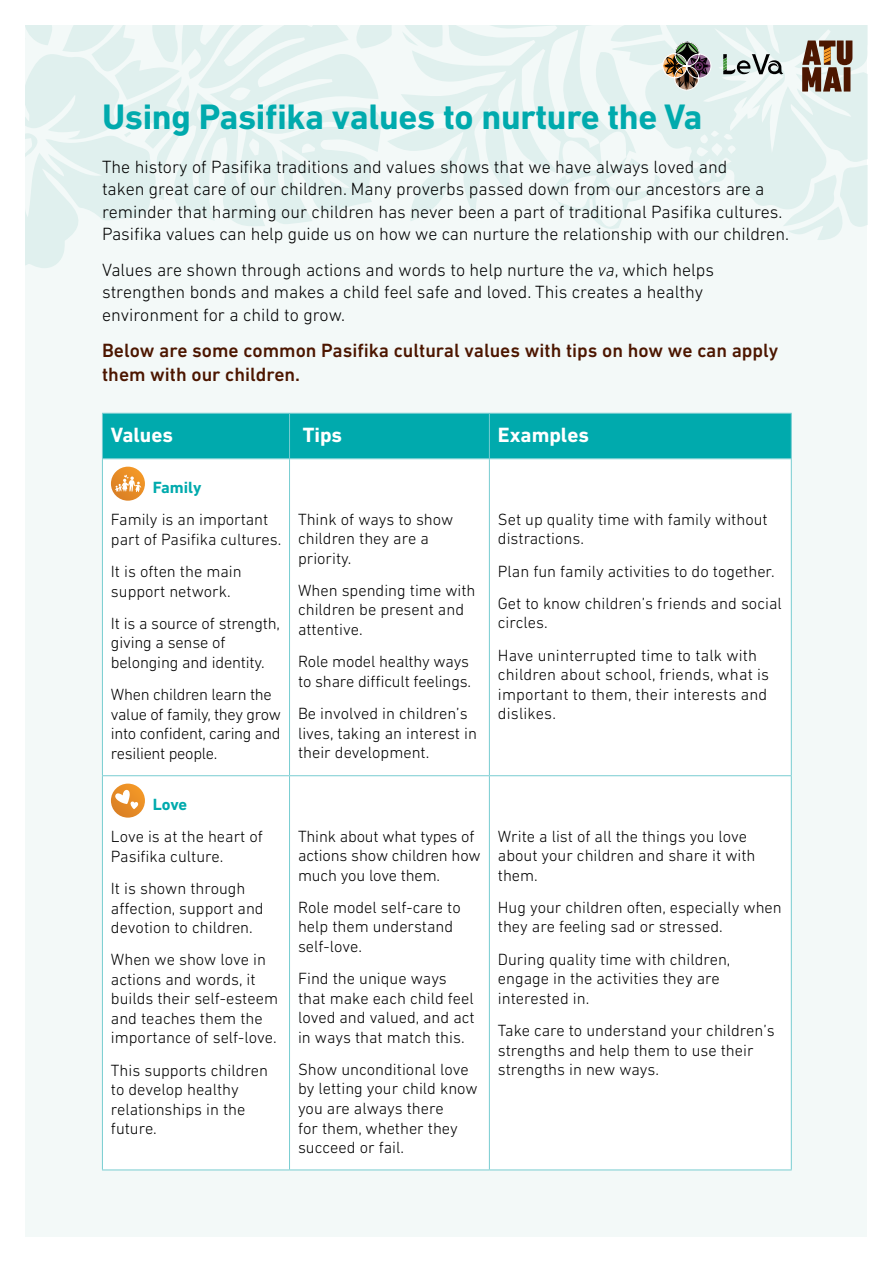
<style>
.page{position:relative;width:893px;height:1263px;background:#fff}
.page>*{position:absolute;margin:0;border:0;box-sizing:border-box;transform-origin:0 0}
.t1{font:700 36px "DIN Next LT Pro";letter-spacing:-.01em;color:#00aaad}
.t2{font:700 21px "DIN Next LT Pro";color:#fff}
.t3{font:500 19.5px/24px "DIN Next LT Pro";color:#4c1600}
.t4{font:300 18px/22.5px "DIN Next LT Pro";color:#000}
.t5{font:300 16.5px/19.5px "DIN Next LT Pro";color:#000}
.t6{font:300 16.5px/19.5px "DIN Next LT Pro";letter-spacing:-.02em;color:#000}
.t7{font:700 16.5px "DIN Next LT Pro";letter-spacing:-.005em;color:#00aaad}
.s1{font-style:italic}
</style>
<div class="page">
<div style="left:26px;top:26px;width:841px;height:1211px;background:#f3f9f8"></div>
<svg style="left:192px;top:26px;width:189px;height:200px;fill:#e0f0ee"></svg>
<svg style="left:388px;top:26px;width:196px;height:195px"></svg>
<svg style="left:355px;top:26px;width:90px;height:23px"></svg>
<svg style="left:26px;top:26px;width:166px;height:242px"></svg>
<div style="left:103px;top:414px;width:688px;height:44px;background:#00aaad"></div>
<div style="left:103px;top:459px;width:688px;height:710px;background:#fff"></div>
<hr style="left:102px;top:413px;width:188px;height:1px;background:#78cdd1">
<hr style="left:102px;top:414px;width:1px;height:44px;background:#78cdd1">
<hr style="left:290px;top:413px;width:199px;height:1px;background:#78cdd1">
<hr style="left:289px;top:414px;width:1px;height:44px;background:#78cdd1">
<hr style="left:489px;top:413px;width:303px;height:1px;background:#78cdd1">
<hr style="left:489px;top:414px;width:1px;height:44px;background:#78cdd1">
<hr style="left:791px;top:414px;width:1px;height:44px;background:#78cdd1">
<hr style="left:102px;top:458px;width:188px;height:1px;background:#78cdd1">
<hr style="left:102px;top:459px;width:1px;height:316px;background:#78cdd1">
<hr style="left:290px;top:458px;width:199px;height:1px;background:#78cdd1">
<hr style="left:289px;top:459px;width:1px;height:316px;background:#78cdd1">
<hr style="left:489px;top:458px;width:303px;height:1px;background:#78cdd1">
<hr style="left:489px;top:459px;width:1px;height:316px;background:#78cdd1">
<hr style="left:791px;top:459px;width:1px;height:316px;background:#78cdd1">
<hr style="left:102px;top:775px;width:188px;height:1px;background:#78cdd1">
<hr style="left:102px;top:776px;width:1px;height:393px;background:#78cdd1">
<hr style="left:290px;top:775px;width:199px;height:1px;background:#78cdd1">
<hr style="left:289px;top:776px;width:1px;height:393px;background:#78cdd1">
<hr style="left:489px;top:775px;width:303px;height:1px;background:#78cdd1">
<hr style="left:489px;top:776px;width:1px;height:393px;background:#78cdd1">
<hr style="left:791px;top:776px;width:1px;height:393px;background:#78cdd1">
<hr style="left:102px;top:1169px;width:188px;height:1px;background:#78cdd1">
<hr style="left:290px;top:1169px;width:199px;height:1px;background:#78cdd1">
<hr style="left:489px;top:1169px;width:303px;height:1px;background:#78cdd1">
<svg style="left:111px;top:467px;width:34px;height:34px"></svg>
<svg style="left:111px;top:784px;width:34px;height:34px"></svg>
<svg style="left:584px;top:26px;width:283px;height:214px"></svg>
<h1 class="t1" style="left:102px;top:96px;width:602px">Using Pasifika values to nurture the Va</h1>
<p class="t4" style="left:102px;top:155px;width:689px">The history of Pasifika traditions and values shows that we have always loved and<br>taken great care of our children. Many proverbs passed down from our ancestors are a reminder that harming our children has never been a part of traditional Pasifika cultures.<br>Pasifika values can help guide us on how we can nurture the relationship with our children.</p>
<p class="t4" style="left:102px;top:258px;width:614px">Values are shown through actions and words to help nurture the <span class="s1">va</span>, which helps strengthen bonds and makes a child feel safe and loved. This creates a healthy environment for a child to grow.</p>
<p class="t3" style="left:102px;top:339px;width:678px">Below are some common Pasifika cultural values with tips on how we can apply them with our children.</p>
<p class="t2" style="left:111px;top:422px;width:64px">Values</p>
<p class="t2" style="left:303px;top:422px;width:41px">Tips</p>
<p class="t2" style="left:498px;top:422px;width:93px">Examples</p>
<p class="t7" style="left:153px;top:478px;width:50px">Family</p>
<p class="t5" style="left:111px;top:510px;width:172px">Family is an important part of Pasifika cultures.</p>
<p class="t5" style="left:111px;top:562px;width:132px">It is often the main support network.</p>
<p class="t5" style="left:111px;top:613px;width:171px">It is a source of strength, giving a sense of belonging and identity.</p>
<p class="t6" style="left:111px;top:685px;width:172px">When children learn the value of family, they grow into confident, caring and resilient people.</p>
<p class="t5" style="left:498px;top:509px;width:271px">Set up quality time with family without distractions.</p>
<p class="t5" style="left:498px;top:555px;width:285px;line-height:32.2px">Plan fun family activities to do together.<br>Get to know children’s friends and social</p>
<p class="t5" style="left:498px;top:606px;width:261px;line-height:32.2px">circles.<br>Have uninterrupted time to talk with</p>
<p class="t5" style="left:498px;top:664px;width:273px;text-align:justify">children about school, friends, what is important to them, their interests and dislikes.</p>
<p class="t5" style="left:298px;top:509px;width:157px">Think of ways to show children they are a priority.</p>
<p class="t5" style="left:298px;top:580px;width:179px">When spending time with children be present and attentive.</p>
<p class="t5" style="left:298px;top:652px;width:175px">Role model healthy ways to share difficult feelings.</p>
<p class="t5" style="left:298px;top:703px;width:180px">Be involved in children’s lives, taking an interest in their development.</p>
<p class="t7" style="left:153px;top:795px;width:36px">Love</p>
<p class="t5" style="left:111px;top:827px;width:153px">Love is at the heart of<br>Pasifika culture.</p>
<p class="t5" style="left:111px;top:879px;width:154px">It is shown through affection, support and devotion to children.</p>
<p class="t5" style="left:111px;top:950px;width:169px">When we show love in actions and words, it builds their self-esteem and teaches them the importance of self-love.</p>
<p class="t5" style="left:111px;top:1060px;width:158px">This supports children to develop healthy relationships in the future.</p>
<p class="t5" style="left:298px;top:826px;width:184px">Think about what types of actions show children how much you love them.</p>
<p class="t5" style="left:298px;top:897px;width:164px">Role model self-care to help them understand self-love.</p>
<p class="t5" style="left:298px;top:969px;width:178px">Find the unique ways that make each child feel loved and valued, and act in ways that match this.</p>
<p class="t5" style="left:298px;top:1059px;width:181px">Show unconditional love by letting your child know you are always there<br>for them, whether they succeed or fail.</p>
<p class="t5" style="left:498px;top:826px;width:259px">Write a list of all the things you love about your children and share it with them.</p>
<p class="t5" style="left:498px;top:897px;width:285px">Hug your children often, especially when they are feeling sad or stressed.</p>
<p class="t5" style="left:498px;top:949px;width:234px">During quality time with children, engage in the activities they are interested in.</p>
<p class="t5" style="left:498px;top:1020px;width:278px">Take care to understand your children’s strengths and help them to use their strengths in new ways.</p>
</div>
